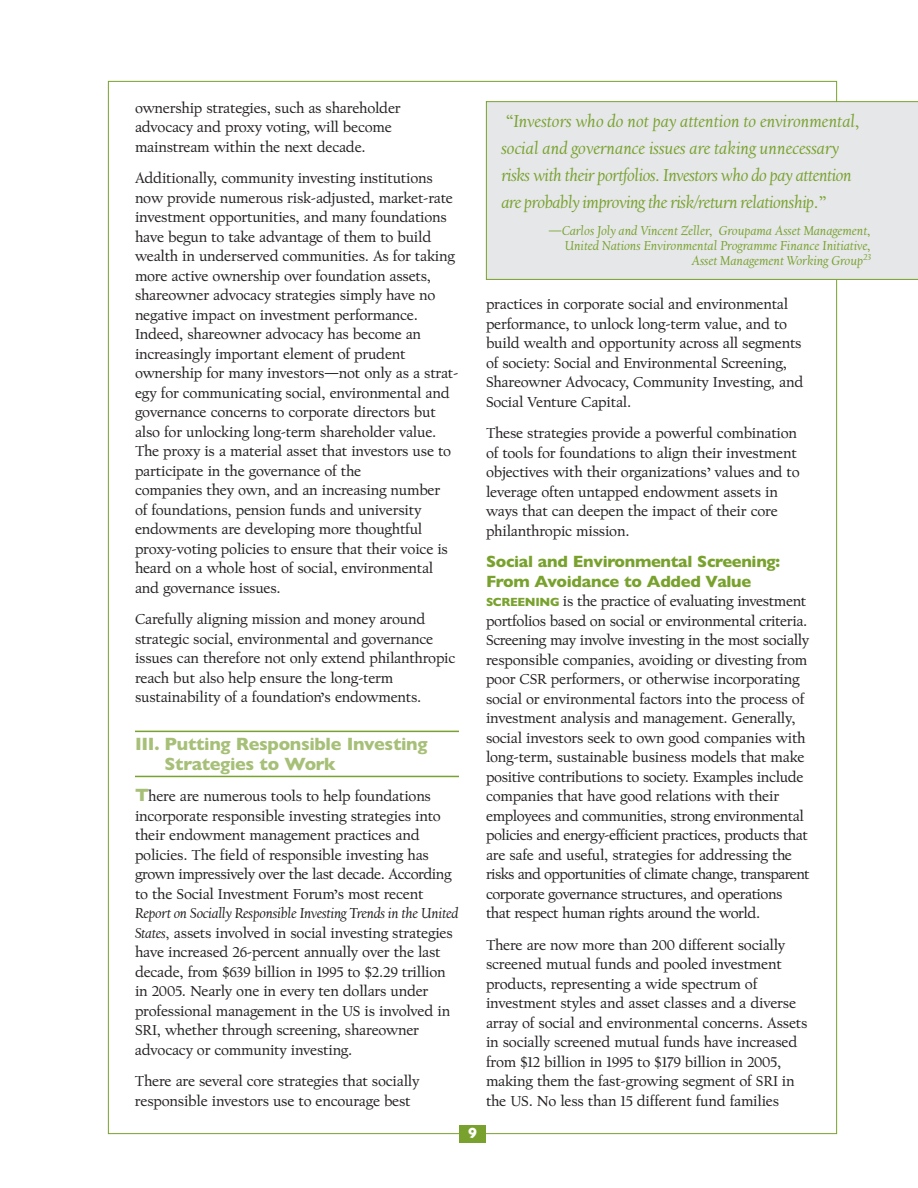
<style>
.page{position:relative;width:918px;height:1188px;background:#fff}
.page>*{position:absolute;margin:0;border:0;box-sizing:border-box;transform-origin:0 0}
.t1{font:italic 18px/27px "Californian FB Text";letter-spacing:-.025em;color:#78a22d}
.t2{font:700 18px/19.5px "Gill Sans";letter-spacing:-.02em;color:#a7c078}
.t3{font:700 16.5px/19.5px "Gill Sans";letter-spacing:-.02em;color:#78a22d}
.t4{font:15px/19.5px "Californian FB Text";letter-spacing:-.015em;color:#231f20}
.t5{font:700 15px "Gill Sans";color:#fff}
.t6{font:italic 13.5px/15px "Californian FB Text";color:#78a22d;text-align:right}
.s1{font-family:"Gill Sans";font-weight:700;font-size:18px;color:#a7c078}
.s2{font-style:italic}
.s3{font-family:"Gill Sans";font-weight:700;font-size:12px;color:#78a22d}
</style>
<div class="page">
<hr style="left:135px;top:731px;width:324px;height:1px;background:#78a22d">
<hr style="left:135px;top:776px;width:324px;height:1px;background:#78a22d">
<div style="left:486px;top:101px;width:432px;height:179px;background:#e6e7e9"></div>
<div style="left:459px;top:1125px;width:27px;height:18px;background:#78a22d"></div>
<p class="t4" style="left:135px;top:98px;width:267px">ownership strategies, such as shareholder advocacy and proxy voting, will become mainstream within the next decade.</p>
<p class="t4" style="left:135px;top:168px;width:325px">Additionally, community investing institutions now provide numerous risk-adjusted, market-rate investment opportunities, and many foundations have begun to take advantage of them to build wealth in underserved communities. As for taking more active ownership over foundation assets, shareowner advocacy strategies simply have no negative impact on investment performance.<br>Indeed, shareowner advocacy has become an increasingly important element of prudent ownership for many investors—not only as a strat&shy;egy for communicating social, environmental and governance concerns to corporate directors but also for unlocking long-term shareholder value.<br>The proxy is a material asset that investors use to participate in the governance of the<br>companies they own, and an increasing number<br>of foundations, pension funds and university endowments are developing more thoughtful proxy-voting policies to ensure that their voice is heard on a whole host of social, environmental and governance issues.</p>
<p class="t4" style="left:135px;top:609px;width:322px">Carefully aligning mission and money around strategic social, environmental and governance issues can therefore not only extend philanthropic reach but also help ensure the long-term sustainability of a foundation’s endowments.</p>
<p class="t2" style="left:165px;top:734px;width:264px;text-indent:-30px">III. Putting Responsible Investing<br>Strategies to Work</p>
<p class="t4" style="left:135px;top:786px;width:318px"><span class="s1">T</span>here are numerous tools to help foundations incorporate responsible investing strategies into their endowment management practices and policies. The field of responsible investing has grown impressively over the last decade. According to the Social Investment Forum’s most recent</p>
<p class="t4" style="left:135px;top:903px;width:325px"><span class="s2">Report on Socially Responsible Investing Trends in the United States,</span> assets involved in social investing strategies have increased 26-percent annually over the last decade, from $639 billion in 1995 to $2.29 trillion in 2005. Nearly one in every ten dollars under professional management in the US is involved in SRI, whether through screening, shareowner advocacy or community investing.</p>
<p class="t4" style="left:135px;top:1071px;width:286px">There are several core strategies that socially responsible investors use to encourage best</p>
<p class="t1" style="left:502px;top:107px;width:360px">“Investors who do not pay attention to environmental, social and governance issues are taking unnecessary risks with their portfolios. Investors who do pay attention are probably improving the risk/return relationship.”</p>
<p class="t6" style="left:548px;top:223px;width:324px">—Carlos Joly and Vincent Zeller, Groupama Asset Management,<br>United Nations Environmental Programme Finance Initiative,<br>Asset Management Working Group<sup>23</sup></p>
<p class="t5" style="left:468px;top:1125px;width:10px">9</p>
<p class="t4" style="left:486px;top:294px;width:319px">practices in corporate social and environmental performance, to unlock long-term value, and to build wealth and opportunity across all segments of society: Social and Environmental Screening, Shareowner Advocacy, Community Investing, and Social Venture Capital.</p>
<p class="t4" style="left:486px;top:423px;width:315px">These strategies provide a powerful combination of tools for foundations to align their investment objectives with their organizations’ values and to leverage often untapped endowment assets in ways that can deepen the impact of their core philanthropic mission.</p>
<p class="t3" style="left:486px;top:552px;width:296px">Social and Environmental Screening:<br>From Avoidance to Added Value</p>
<p class="t4" style="left:486px;top:591px;width:325px"><span class="s3">SCREENING</span> is the practice of evaluating investment portfolios based on social or environmental criteria.<br>Screening may involve investing in the most socially responsible companies, avoiding or divesting from poor CSR performers, or otherwise incorporating social or environmental factors into the process of investment analysis and management. Generally, social investors seek to own good companies with long-term, sustainable business models that make positive contributions to society. Examples include companies that have good relations with their employees and communities, strong environmental policies and energy-efficient practices, products that are safe and useful, strategies for addressing the risks and opportunities of climate change, transparent corporate governance structures, and operations that respect human rights around the world.</p>
<p class="t4" style="left:486px;top:935px;width:323px">There are now more than 200 different socially screened mutual funds and pooled investment products, representing a wide spectrum of investment styles and asset classes and a diverse array of social and environmental concerns. Assets in socially screened mutual funds have increased from $12 billion in 1995 to $179 billion in 2005, making them the fast-growing segment of SRI in the US. No less than 15 different fund families</p>
</div>
